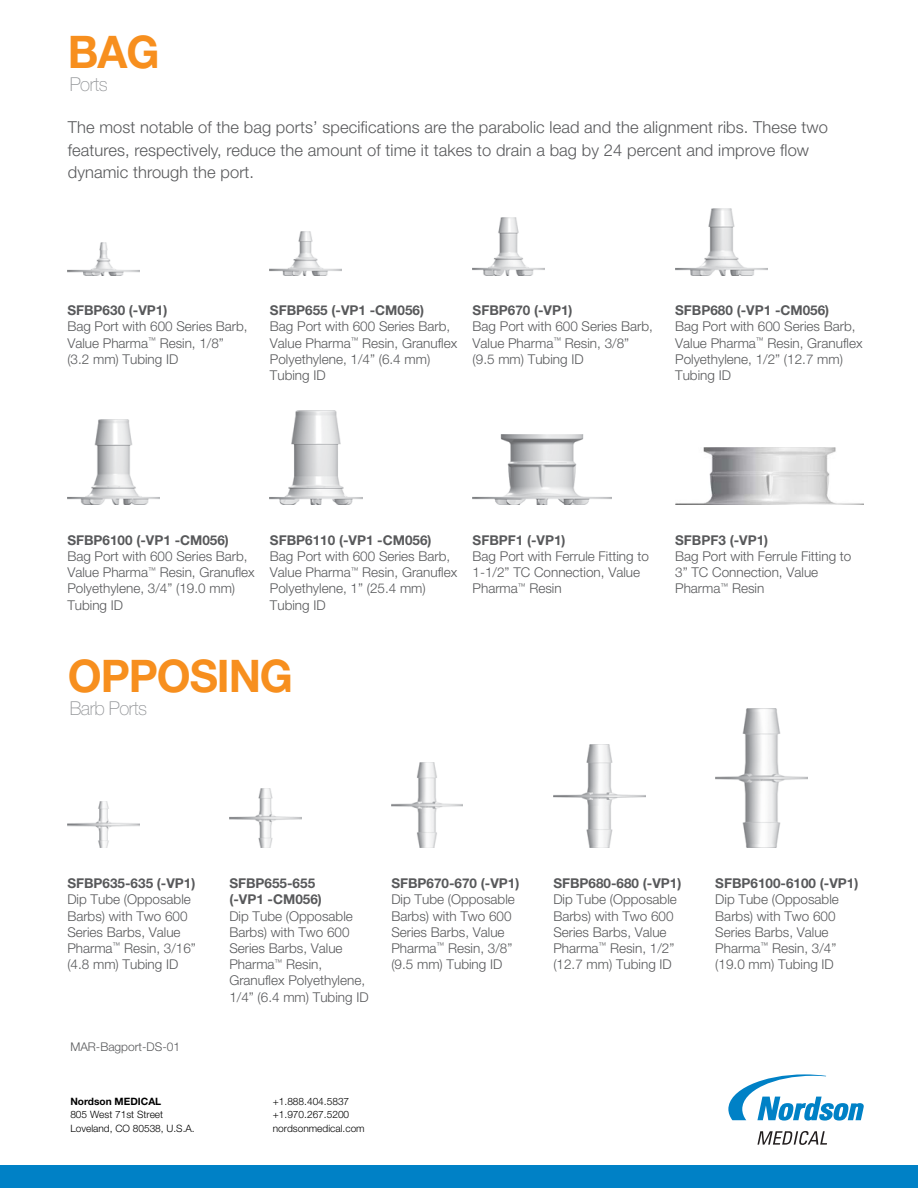
<style>
.page{position:relative;width:918px;height:1188px;background:#fff}
.page>*{position:absolute;margin:0;border:0;box-sizing:border-box;transform-origin:0 0}
.t1{font:700 45px "Helvetica Neue LT Std";letter-spacing:-.025em;color:#f78f1e}
.t2{font:100 19.2px "Helvetica Neue LT Std";letter-spacing:-.025em;color:#939598}
.t3{font:300 16.5px/22.5px "Helvetica Neue LT Std";letter-spacing:.005em;color:#58595b}
.t4{font:300 13.5px/16.2px "Helvetica Neue LT Std";color:#58595b}
.t5{font:700 13.5px/16.2px "Helvetica Neue LT Std";color:#58595b}
.t6{font:300 12px "Helvetica Neue LT Std";color:#58595b}
.t7{font:300 10.2px/13.5px "Helvetica Neue LT Std";color:#010101}
.t8{font:700 10.2px "Helvetica Neue LT Std";color:#010101}
</style>
<div class="page">
<div style="left:0;top:1166px;width:918px;height:22px;background:#0081c6"></div>
<svg style="left:757px;top:1131px;width:70px;height:14px"></svg>
<svg style="left:728px;top:1074px;width:136px;height:47px"></svg>
<img style="left:67px;top:243px;width:72px;height:33px">
<img style="left:229px;top:788px;width:72px;height:60px">
<img style="left:270px;top:232px;width:72px;height:44px">
<img style="left:391px;top:763px;width:72px;height:85px">
<img style="left:473px;top:218px;width:71px;height:58px">
<img style="left:553px;top:745px;width:92px;height:103px">
<img style="left:675px;top:209px;width:92px;height:67px">
<img style="left:715px;top:708px;width:92px;height:140px">
<img style="left:67px;top:419px;width:93px;height:85px">
<img style="left:270px;top:410px;width:92px;height:94px">
<img style="left:473px;top:435px;width:138px;height:69px">
<img style="left:675px;top:447px;width:189px;height:57px">
<img style="left:67px;top:801px;width:72px;height:47px">
<h1 class="t1" style="left:68px;top:24px;width:93px">BAG</h1>
<h2 class="t2" style="left:70px;top:73px;width:39px">Ports</h2>
<p class="t3" style="left:68px;top:116px;width:762px">The most notable of the bag ports’ specifications are the parabolic lead and the alignment ribs. These two features, respectively, reduce the amount of time it takes to drain a bag by 24 percent and improve flow dynamic through the port.</p>
<p class="t5" style="left:67px;top:302px;width:102px">SFBP630 (-VP1)</p>
<p class="t4" style="left:67px;top:318px;width:182px">Bag Port with 600 Series Barb,<br>Value Pharma<sup>™</sup> Resin, 1/8” (3.2 mm) Tubing ID</p>
<p class="t5" style="left:270px;top:302px;width:156px">SFBP655 (-VP1 -CM056)</p>
<p class="t4" style="left:270px;top:318px;width:189px">Bag Port with 600 Series Barb,<br>Value Pharma<sup>™</sup> Resin, Granuflex<br>Polyethylene, 1/4” (6.4 mm)<br>Tubing ID</p>
<p class="t5" style="left:473px;top:302px;width:102px">SFBP670 (-VP1)</p>
<p class="t4" style="left:473px;top:318px;width:182px">Bag Port with 600 Series Barb,<br>Value Pharma<sup>™</sup> Resin, 3/8” (9.5 mm) Tubing ID</p>
<p class="t5" style="left:675px;top:302px;width:156px">SFBP680 (-VP1 -CM056)</p>
<p class="t4" style="left:675px;top:318px;width:189px">Bag Port with 600 Series Barb,<br>Value Pharma<sup>™</sup> Resin, Granuflex<br>Polyethylene, 1/2” (12.7 mm)<br>Tubing ID</p>
<p class="t5" style="left:67px;top:532px;width:163px">SFBP6100 (-VP1 -CM056)</p>
<p class="t4" style="left:67px;top:548px;width:189px">Bag Port with 600 Series Barb,<br>Value Pharma<sup>™</sup> Resin, Granuflex<br>Polyethylene, 3/4” (19.0 mm)<br>Tubing ID</p>
<p class="t5" style="left:270px;top:532px;width:163px">SFBP6110 (-VP1 -CM056)</p>
<p class="t4" style="left:270px;top:548px;width:189px">Bag Port with 600 Series Barb,<br>Value Pharma<sup>™</sup> Resin, Granuflex<br>Polyethylene, 1” (25.4 mm)<br>Tubing ID</p>
<p class="t5" style="left:473px;top:532px;width:95px">SFBPF1 (-VP1)</p>
<p class="t4" style="left:473px;top:548px;width:178px">Bag Port with Ferrule Fitting to<br>1-1/2” TC Connection, Value<br>Pharma<sup>™</sup> Resin</p>
<h1 class="t1" style="left:68px;top:648px;width:227px">OPPOSING</h1>
<h2 class="t2" style="left:70px;top:697px;width:79px">Barb Ports</h2>
<p class="t5" style="left:675px;top:532px;width:95px">SFBPF3 (-VP1)</p>
<p class="t4" style="left:675px;top:548px;width:178px">Bag Port with Ferrule Fitting to<br>3” TC Connection, Value<br>Pharma<sup>™</sup> Resin</p>
<p class="t5" style="left:67px;top:875px;width:130px">SFBP635-635 (-VP1)</p>
<p class="t4" style="left:67px;top:891px;width:130px">Dip Tube (Opposable<br>Barbs) with Two 600<br>Series Barbs, Value<br>Pharma<sup>™</sup> Resin, 3/16” (4.8 mm) Tubing ID</p>
<p class="t6" style="left:70px;top:1040px;width:111px">MAR-Bagport-DS-01</p>
<p class="t8" style="left:70px;top:1095px;width:92px">Nordson MEDICAL</p>
<p class="t7" style="left:70px;top:1107px;width:126px">805 West 71st Street<br>Loveland, CO 80538, U.S.A.</p>
<p class="t5" style="left:229px;top:875px;width:94px">SFBP655-655 (-VP1 -CM056)</p>
<p class="t4" style="left:229px;top:907px;width:141px">Dip Tube (Opposable<br>Barbs) with Two 600<br>Series Barbs, Value<br>Pharma<sup>™</sup> Resin,<br>Granuflex Polyethylene,<br>1/4” (6.4 mm) Tubing ID</p>
<p class="t5" style="left:391px;top:875px;width:130px">SFBP670-670 (-VP1)</p>
<p class="t4" style="left:391px;top:891px;width:125px">Dip Tube (Opposable<br>Barbs) with Two 600<br>Series Barbs, Value<br>Pharma<sup>™</sup> Resin, 3/8” (9.5 mm) Tubing ID</p>
<p class="t7" style="left:273px;top:1094px;width:93px">+1.888.404.5837 +1.970.267.5200 nordsonmedical.com</p>
<p class="t5" style="left:553px;top:875px;width:130px">SFBP680-680 (-VP1)</p>
<p class="t4" style="left:553px;top:891px;width:125px">Dip Tube (Opposable<br>Barbs) with Two 600<br>Series Barbs, Value<br>Pharma<sup>™</sup> Resin, 1/2” (12.7 mm) Tubing ID</p>
<p class="t5" style="left:715px;top:875px;width:145px">SFBP6100-6100 (-VP1)</p>
<p class="t4" style="left:715px;top:891px;width:125px">Dip Tube (Opposable<br>Barbs) with Two 600<br>Series Barbs, Value<br>Pharma<sup>™</sup> Resin, 3/4” (19.0 mm) Tubing ID</p>
</div>
